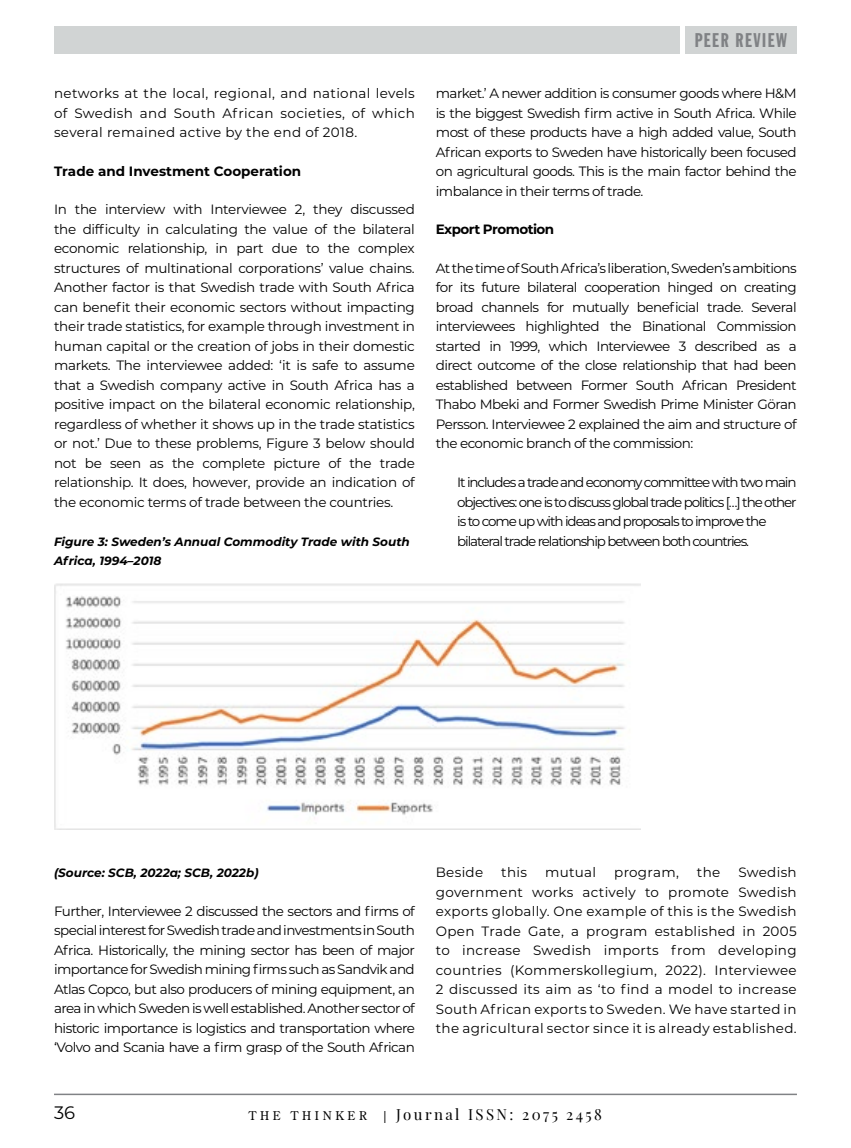
<style>
.page{position:relative;width:851px;height:1148px;background:#fff}
.page>*{position:absolute;margin:0;border:0;box-sizing:border-box;transform-origin:0 0}
.t1{font:19.5px "Franklin Gothic Std Extra Cond";letter-spacing:.08em;color:#808285}
.t2{font:18px "Montserrat";color:#000}
.t3{font:15px "Playfair Display";letter-spacing:.16em;color:#000}
.t4{font:13.5px/19.5px "Montserrat";letter-spacing:-.04em;color:#000;text-align:justify}
.t5{font:13.5px/19.5px "Montserrat";letter-spacing:-.08em;color:#000}
.t6{font:700 13.5px "Montserrat";letter-spacing:-.005em;color:#000}
.t7{font:700 13.5px "Montserrat";letter-spacing:-.04em;color:#000}
.t8{font:13.5px "Montserrat";letter-spacing:.02em;color:#000}
.t9{font:italic 700 12px/19.5px "Montserrat";color:#000}
.t10{font:12px "Century Old Style Std";letter-spacing:.3em;color:#000}
.s1{font-family:"Century Old Style Std";font-size:12px}
</style>
<div class="page">
<hr style="left:54px;top:1093px;width:742px;height:2px;background:#808285">
<img style="left:54px;top:583px;width:586px;height:246px">
<div style="left:685px;top:26px;width:111px;height:28px;background:#d1d4d4"></div>
<div style="left:54px;top:26px;width:625px;height:28px;background:#d1d4d4"></div>
<p class="t4" style="left:54px;top:83px;width:362px">networks at the local, regional, and national levels of Swedish and South African societies, of which several remained active by the end of 2018.</p>
<p class="t6" style="left:54px;top:161px;width:249px">Trade and Investment Cooperation</p>
<p class="t4" style="left:54px;top:199px;width:362px">In the interview with Interviewee 2, they discussed the difficulty in calculating the value of the bilateral economic relationship, in part due to the complex structures of multinational corporations’ value chains.<br>Another factor is that Swedish trade with South Africa can benefit their economic sectors without impacting their trade statistics, for example through investment in human capital or the creation of jobs in their domestic markets. The interviewee added: ‘it is safe to assume that a Swedish company active in South Africa has a positive impact on the bilateral economic relationship, regardless of whether it shows up in the trade statistics or not.’ Due to these problems, Figure 3 below should not be seen as the complete picture of the trade relationship. It does, however, provide an indication of the economic terms of trade between the countries.</p>
<p class="t9" style="left:54px;top:531px;width:357px">Figure 3: Sweden’s Annual Commodity Trade with South<br>Africa, 1994–2018</p>
<h1 class="t1" style="left:694px;top:30px;width:94px">PEER REVIEW</h1>
<p class="t4" style="left:436px;top:83px;width:362px">market.’ A newer addition is consumer goods where H&amp;M is the biggest Swedish firm active in South Africa. While most of these products have a high added value, South African exports to Sweden have historically been focused on agricultural goods. This is the main factor behind the imbalance in their terms of trade.</p>
<p class="t7" style="left:436px;top:220px;width:120px">Export Promotion</p>
<p class="t4" style="left:436px;top:258px;width:362px">At the time of South Africa’s liberation, Sweden’s ambitions for its future bilateral cooperation hinged on creating broad channels for mutually beneficial trade. Several interviewees highlighted the Binational Commission started in 1999, which Interviewee 3 described as a direct outcome of the close relationship that had been established between Former South African President Thabo Mbeki and Former Swedish Prime Minister Göran Persson. Interviewee 2 explained the aim and structure of the economic branch of the commission:</p>
<p class="t5" style="left:457px;top:472px;width:341px">It includes a trade and economy committee with two main objectives: one is to discuss global trade politics […] the other is to come up with ideas and proposals to improve the bilateral trade relationship between both countries.</p>
<p class="t9" style="left:54px;top:862px;width:206px">(Source: SCB, 2022a; SCB, 2022b)</p>
<p class="t4" style="left:54px;top:900px;width:362px">Further, Interviewee 2 discussed the sectors and firms of special interest for Swedish trade and investments in South Africa. Historically, the mining sector has been of major importance for Swedish mining firms such as Sandvik and Atlas Copco, but also producers of mining equipment, an area in which Sweden is well established. Another sector of historic importance is logistics and transportation where ‘Volvo and Scania have a firm grasp of the South African</p>
<p class="t4" style="left:436px;top:862px;width:362px;text-indent:302px">Swedish government works actively to promote Swedish exports globally. One example of this is the Swedish Open Trade Gate, a program established in 2005 to increase Swedish imports from developing countries (Kommerskollegium, 2022). Interviewee 2 discussed its aim as ‘to find a model to increase South African exports to Sweden. We have started in the agricultural sector since it is already established.</p>
<p class="t4" style="left:436px;top:862px;width:49px">Beside</p>
<p class="t4" style="left:501px;top:862px;width:27px">this</p>
<p class="t4" style="left:545px;top:862px;width:53px">mutual</p>
<p class="t8" style="left:614px;top:863px;width:66px">program,</p>
<p class="t4" style="left:697px;top:862px;width:25px">the</p>
<h2 class="t2" style="left:54px;top:1100px;width:23px">36</h2>
<p class="t10" style="left:249px;top:1108px;width:119px">THE THINKER</p>
<p class="t3" style="left:383px;top:1103px;width:220px"><span class="s1">|</span> Journal ISSN: 2075 2458</p>
</div>
